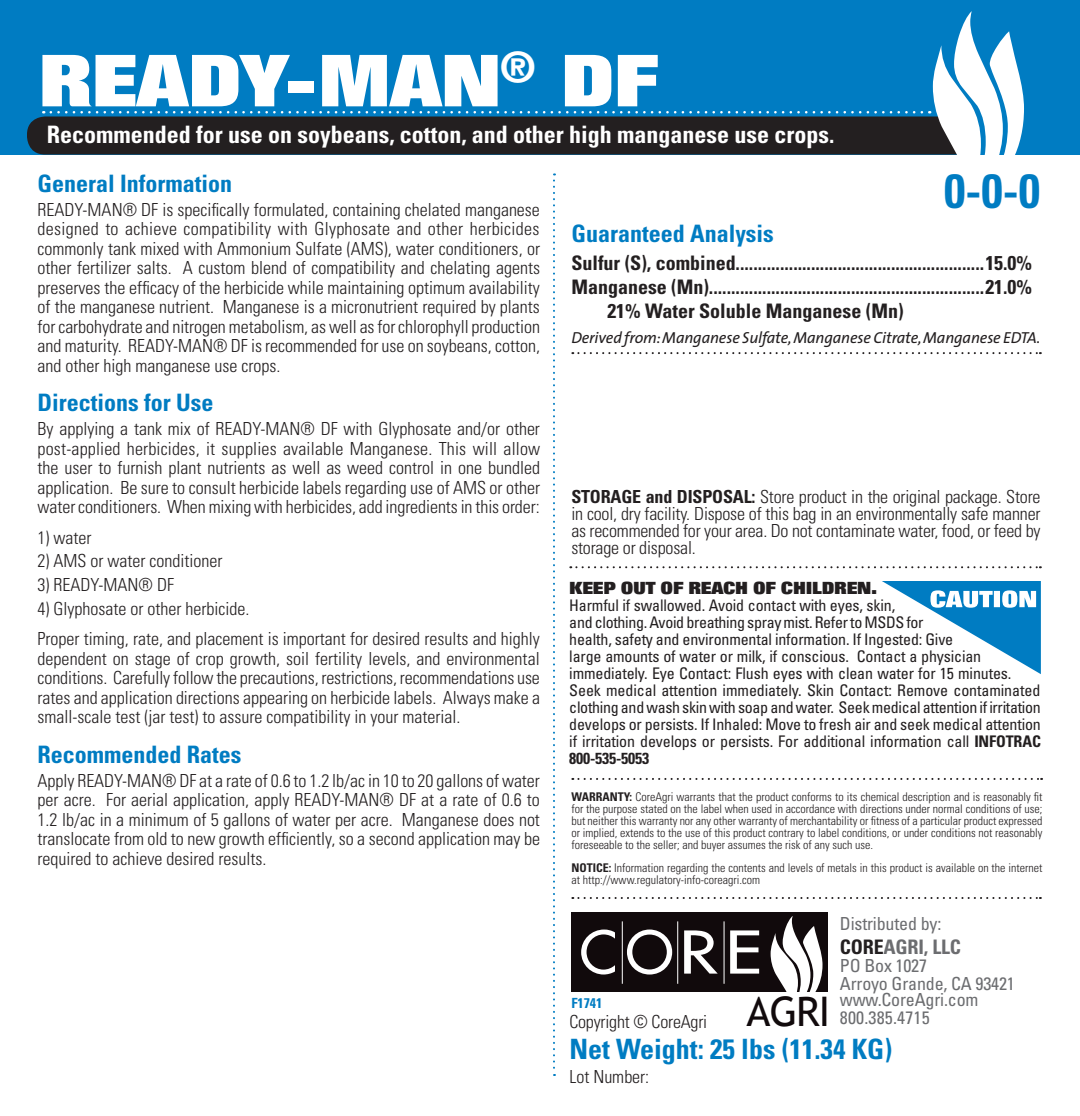
<style>
.page{position:relative;width:1080px;height:1116px;background:#fff}
.page>*{position:absolute;margin:0;border:0;box-sizing:border-box;transform-origin:0 0}
.Product_Header{font:800 72px "Folio";color:#fff}
.t1{font:57.2px "Futura";color:#fff}
.Assay{font:700 condensed 48px "Univers";color:#007cc2}
.t2{font:40.8px "Trebuchet MS";color:#110a0c}
.Subhead{font:700 condensed 28px "Univers";color:#007cc2}
.Subhead-2{font:700 condensed 24px "Univers";color:#007cc2}
.Product_Description{font:700 condensed 24px "Univers";color:#fff}
.Guaranteed_Analysis{font:700 condensed 20px "Univers";color:#231f20}
.address{font:700 condensed 20px "Univers";letter-spacing:-.01em;color:#6c6d70}
.Body_text{font:300 condensed 18px/19.6px "Univers";color:#231f20;text-align:justify}
.Storage_and_Disposal{font:300 condensed 18px/17px "Univers";letter-spacing:-.01em;color:#231f20;text-align:justify}
.address-2{font:condensed 18px "Univers";letter-spacing:-.01em;color:#6c6d70}
.address-3{font:condensed 18px "Univers";letter-spacing:.01em;color:#6c6d70}
.Caution_Text{font:800 17px "Folio";letter-spacing:-.01em;color:#231f20}
.Caution_Text-2{font:condensed 16px/17px "Univers";letter-spacing:-.01em;color:#231f20}
.Small_Body_italic{font:italic 16px "The Sans";letter-spacing:-.01em;color:#231f20}
.Subhead-3{font:700 condensed 14px "Univers";color:#007cc2}
.Small_Legal{font:300 condensed 12px/12px "Univers";color:#231f20;text-align:justify}
.s1{font-weight:700}
.s2{color:#231f20}
</style>
<div class="page">
<div style="left:0;top:0;width:1080px;height:155px;background:#007cc2"></div>
<svg style="left:570px;top:566px;width:471px;height:2px"></svg>
<svg style="left:882px;top:581px;width:159px;height:93px"></svg>
<div style="left:571px;top:913px;width:256px;height:79px;background:#110a0c"></div>
<hr style="left:622px;top:921px;width:1px;height:63px;background:#fff">
<hr style="left:677px;top:921px;width:1px;height:63px;background:#fff">
<hr style="left:724px;top:921px;width:1px;height:63px;background:#fff">
<svg style="left:771px;top:916px;width:52px;height:76px"></svg>
<svg style="left:553px;top:173px;width:2px;height:903px"></svg>
<svg style="left:572px;top:897px;width:469px;height:2px"></svg>
<svg style="left:572px;top:778px;width:470px;height:2px"></svg>
<svg style="left:572px;top:352px;width:469px;height:2px"></svg>
<div style="left:27px;top:116px;width:947px;height:39px;background:#231f20;border-radius:18px"></div>
<svg style="left:51px;top:11px;width:973px;height:144px"></svg>
<p class="Product_Header" style="left:38px;top:40px;width:621px">READY-MAN<sup>®</sup> DF</p>
<p class="Product_Description" style="left:47px;top:120px;width:789px">Recommended for use on soybeans, cotton, and other high manganese use crops.</p>
<p class="Subhead-2" style="left:38px;top:169px;width:196px">General Information</p>
<p class="Body_text" style="left:38px;top:199px;width:504px">READY-MAN® DF is specifically formulated, containing chelated manganese designed to achieve compatibility with Glyphosate and other herbicides commonly tank mixed with Ammonium Sulfate (AMS), water conditioners, or other fertilizer salts. A custom blend of compatibility and chelating agents preserves the efficacy of the herbicide while maintaining optimum availability of the manganese nutrient. Manganese is a micronutrient required by plants for carbohydrate and nitrogen metabolism, as well as for chlorophyll production and maturity. READY-MAN® DF is recommended for use on soybeans, cotton, and other high manganese use crops.</p>
<p class="Subhead-2" style="left:38px;top:388px;width:177px">Directions for Use</p>
<p class="Body_text" style="left:38px;top:419px;width:504px">By applying a tank mix of READY-MAN® DF with Glyphosate and/or other post-applied herbicides, it supplies available Manganese. This will allow the user to furnish plant nutrients as well as weed control in one bundled application. Be sure to consult herbicide labels regarding use of AMS or other water conditioners. When mixing with herbicides, add ingredients in this order:</p>
<p class="Body_text" style="left:38px;top:527px;width:55px">1) water</p>
<p class="Body_text" style="left:38px;top:551px;width:186px">2) AMS or water conditioner</p>
<p class="Body_text" style="left:38px;top:575px;width:138px">3) READY-MAN® DF</p>
<p class="Body_text" style="left:38px;top:599px;width:213px">4) Glyphosate or other herbicide.</p>
<p class="Body_text" style="left:38px;top:629px;width:504px">Proper timing, rate, and placement is important for desired results and highly dependent on stage of crop growth, soil fertility levels, and environmental conditions. Carefully follow the precautions, restrictions, recommendations use rates and application directions appearing on herbicide labels. Always make a small-scale test (jar test) to assure compatibility in your material.</p>
<p class="Subhead-2" style="left:38px;top:740px;width:205px">Recommended Rates</p>
<p class="Body_text" style="left:38px;top:770px;width:504px">Apply READY-MAN® DF at a rate of 0.6 to 1.2 lb/ac in 10 to 20 gallons of water per acre. For aerial application, apply READY-MAN® DF at a rate of 0.6 to 1.2 lb/ac in a minimum of 5 gallons of water per acre. Manganese does not translocate from old to new growth efficiently, so a second application may be required to achieve desired results.</p>
<p class="Assay" style="left:944px;top:162px;width:97px">0-0-0</p>
<p class="Subhead-2" style="left:571px;top:218px;width:204px">Guaranteed Analysis</p>
<p class="Guaranteed_Analysis" style="left:571px;top:251px;width:462px">Sulfur (S), combined........................................................15.0%</p>
<p class="Guaranteed_Analysis" style="left:571px;top:275px;width:462px">Manganese (Mn)..............................................................21.0%</p>
<p class="Guaranteed_Analysis" style="left:607px;top:299px;width:298px">21% Water Soluble Manganese (Mn)</p>
<p class="Small_Body_italic" style="left:571px;top:324px;width:470px">Derived from: Manganese Sulfate, Manganese Citrate, Manganese EDTA.</p>
<p class="Storage_and_Disposal" style="left:571px;top:488px;width:471px"><span class="s1">STORAGE and DISPOSAL:</span> Store product in the original package. Store in cool, dry facility. Dispose of this bag in an environmentally safe manner as recommended for your area. Do not contaminate water, food, or feed by storage or disposal.</p>
<p class="Caution_Text" style="left:569px;top:578px;width:310px">KEEP OUT OF REACH OF CHILDREN.</p>
<p class="Caution_Text-2" style="left:569px;top:596px;width:473px">Harmful if swallowed. Avoid contact with eyes, skin,<br>and clothing. Avoid breathing spray mist. Refer to MSDS for<br>health, safety and environmental information. If Ingested: Give<br>large amounts of water or milk, if conscious. Contact a physician immediately. Eye Contact: Flush eyes with clean water for 15 minutes.<br>Seek medical attention immediately. Skin Contact: Remove contaminated clothing and wash skin with soap and water. Seek medical attention if irritation develops or persists. If Inhaled: Move to fresh air and seek medical attention if irritation develops or persists. For additional information call <span class="s1">INFOTRAC 800-535-5053</span></p>
<p class="Small_Legal" style="left:571px;top:791px;width:473px"><span class="s1">WARRANTY:</span> CoreAgri warrants that the product conforms to its chemical description and is reasonably fit for the purpose stated on the label when used in accordance with directions under normal conditions of use; but neither this warranty nor any other warranty of merchantability or fitness of a particular product expressed or implied, extends to the use of this product contrary to label conditions, or under conditions not reasonably foreseeable to the seller; and buyer assumes the risk of any such use.</p>
<p class="Small_Legal" style="left:571px;top:862px;width:473px"><span class="s1">NOTICE:</span> Information regarding the contents and levels of metals in this product is available on the internet at http://www.regulatory-info-coreagri.com</p>
<p class="t1" style="left:579px;top:915px;width:184px">CORE</p>
<p class="t2" style="left:747px;top:988px;width:85px">AGRI</p>
<p class="Subhead-3" style="left:571px;top:994px;width:33px">F1741</p>
<p class="Storage_and_Disposal" style="left:569px;top:1013px;width:139px">Copyright © CoreAgri</p>
<p class="address-2" style="left:840px;top:912px;width:103px">Distributed by:</p>
<p class="address" style="left:840px;top:934px;width:122px"><span class="s2">CORE</span>AGRI, LLC</p>
<p class="address-2" style="left:840px;top:954px;width:89px">PO Box 1027</p>
<p class="address-2" style="left:840px;top:972px;width:176px">Arroyo Grande, CA 93421</p>
<p class="address-2" style="left:840px;top:988px;width:140px">www.CoreAgri.com</p>
<p class="address-3" style="left:840px;top:1006px;width:91px">800.385.4715</p>
<p class="Subhead" style="left:569px;top:1032px;width:324px">Net Weight: 25 lbs (11.34 KG)</p>
<p class="Body_text" style="left:569px;top:1066px;width:81px">Lot Number:</p>
</div>
